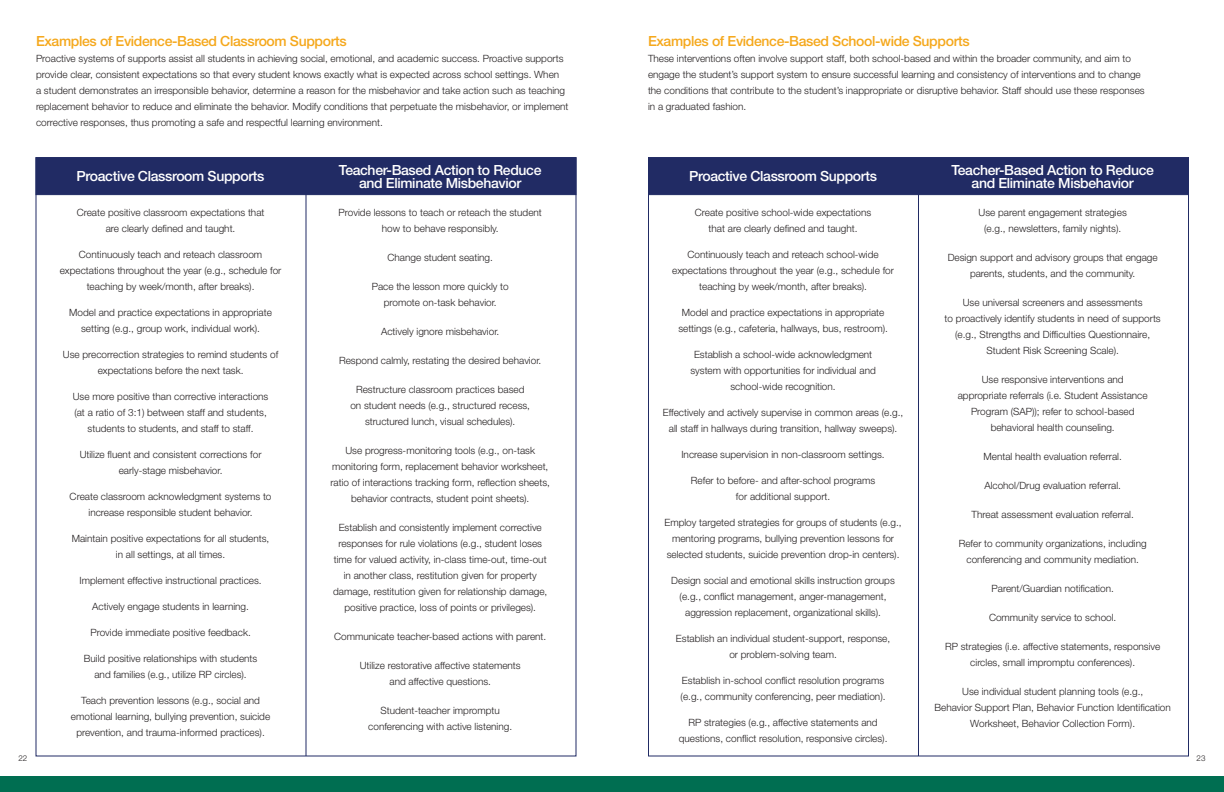
<style>
.page{position:relative;width:1224px;height:792px;background:#fff}
.page>*{position:absolute;margin:0;border:0;box-sizing:border-box;transform-origin:0 0}
.t1{font:500 14px/13px "Helvetica Neue LT Std";letter-spacing:-.025em;color:#fff;text-align:center}
.t2{font:500 14px "Helvetica Neue LT Std";letter-spacing:-.025em;color:#f5a81c}
.t3{font:300 10px/16px "Helvetica Neue LT Std";color:#231f20;text-align:center}
.t4{font:300 8px "Helvetica Neue LT Std";color:#231f20}
</style>
<div class="page">
<div style="left:0;top:776px;width:1224px;height:16px;background:#006e51"></div>
<div style="left:36px;top:157px;width:540px;height:38px;background:#212b64"></div>
<hr style="left:306px;top:175px;width:1px;height:581px;background:#212b64">
<div style="left:648px;top:157px;width:541px;height:38px;background:#212b64"></div>
<hr style="left:918px;top:175px;width:1px;height:581px;background:#212b64">
<h1 class="t2" style="left:36px;top:33px;width:312px">Examples of Evidence-Based Classroom Supports</h1>
<p class="t3" style="left:36px;top:50px;width:534px;text-align:left">Proactive systems of supports assist all students in achieving social, emotional, and academic success. Proactive supports provide clear, consistent expectations so that every student knows exactly what is expected across school settings. When<br>a student demonstrates an irresponsible behavior, determine a reason for the misbehavior and take action such as teaching replacement behavior to reduce and eliminate the behavior. Modify conditions that perpetuate the misbehavior, or implement corrective responses, thus promoting a safe and respectful learning environment.</p>
<h1 class="t1" style="left:77px;top:169px;width:189px">Proactive Classroom Supports</h1>
<h1 class="t1" style="left:339px;top:164px;width:204px">Teacher-Based Action to Reduce and Eliminate Misbehavior</h1>
<p class="t3" style="left:77px;top:204px;width:189px">Create positive classroom expectations that are clearly defined and taught.</p>
<p class="t3" style="left:60px;top:246px;width:223px">Continuously teach and reteach classroom expectations throughout the year (e.g., schedule for teaching by week/month, after breaks).</p>
<p class="t3" style="left:69px;top:304px;width:204px">Model and practice expectations in appropriate setting (e.g., group work, individual work).</p>
<p class="t3" style="left:63px;top:346px;width:217px">Use precorrection strategies to remind students of expectations before the next task.</p>
<p class="t3" style="left:73px;top:388px;width:197px">Use more positive than corrective interactions (at a ratio of 3:1) between staff and students, students to students, and staff to staff.</p>
<p class="t3" style="left:80px;top:446px;width:183px">Utilize fluent and consistent corrections for early-stage misbehavior.</p>
<p class="t3" style="left:70px;top:488px;width:203px">Create classroom acknowledgment systems to increase responsible student behavior.</p>
<p class="t3" style="left:72px;top:530px;width:199px">Maintain positive expectations for all students, in all settings, at all times.</p>
<p class="t3" style="left:79px;top:572px;width:184px">Implement effective instructional practices.</p>
<p class="t3" style="left:92px;top:598px;width:158px">Actively engage students in learning.</p>
<p class="t3" style="left:90px;top:624px;width:162px">Provide immediate positive feedback.</p>
<p class="t3" style="left:84px;top:650px;width:175px">Build positive relationships with students and families (e.g., utilize RP circles).</p>
<p class="t3" style="left:71px;top:692px;width:201px">Teach prevention lessons (e.g., social and emotional learning, bullying prevention, suicide prevention, and trauma-informed practices).</p>
<p class="t3" style="left:339px;top:204px;width:205px">Provide lessons to teach or reteach the student how to behave responsibly.</p>
<p class="t3" style="left:388px;top:249px;width:107px">Change student seating.</p>
<p class="t3" style="left:372px;top:278px;width:139px">Pace the lesson more quickly to promote on-task behavior.</p>
<p class="t3" style="left:381px;top:323px;width:120px">Actively ignore misbehavior.</p>
<p class="t3" style="left:339px;top:352px;width:204px">Respond calmly, restating the desired behavior.</p>
<p class="t3" style="left:350px;top:381px;width:181px">Restructure classroom practices based on student needs (e.g., structured recess, structured lunch, visual schedules).</p>
<p class="t3" style="left:331px;top:442px;width:221px">Use progress-monitoring tools (e.g., on-task monitoring form, replacement behavior worksheet, ratio of interactions tracking form, reflection sheets, behavior contracts, student point sheets).</p>
<p class="t3" style="left:333px;top:519px;width:216px">Establish and consistently implement corrective responses for rule violations (e.g., student loses time for valued activity, in-class time-out, time-out in another class, restitution given for property damage, restitution given for relationship damage, positive practice, loss of points or privileges).</p>
<p class="t3" style="left:334px;top:628px;width:214px">Communicate teacher-based actions with parent.</p>
<p class="t3" style="left:360px;top:657px;width:162px">Utilize restorative affective statements and affective questions.</p>
<p class="t3" style="left:368px;top:702px;width:145px">Student-teacher impromptu conferencing with active listening.</p>
<h1 class="t2" style="left:648px;top:33px;width:323px">Examples of Evidence-Based School-wide Supports</h1>
<p class="t3" style="left:648px;top:50px;width:498px;text-align:left">These interventions often involve support staff, both school-based and within the broader community, and aim to engage the student’s support system to ensure successful learning and consistency of interventions and to change the conditions that contribute to the student’s inappropriate or disruptive behavior. Staff should use these responses in a graduated fashion.</p>
<h1 class="t1" style="left:689px;top:169px;width:189px">Proactive Classroom Supports</h1>
<h1 class="t1" style="left:951px;top:164px;width:204px">Teacher-Based Action to Reduce and Eliminate Misbehavior</h1>
<p class="t3" style="left:695px;top:204px;width:178px">Create positive school-wide expectations that are clearly defined and taught.</p>
<p class="t3" style="left:672px;top:246px;width:223px">Continuously teach and reteach school-wide expectations throughout the year (e.g., schedule for teaching by week/month, after breaks).</p>
<p class="t3" style="left:678px;top:304px;width:211px">Model and practice expectations in appropriate settings (e.g., cafeteria, hallways, bus, restroom).</p>
<p class="t3" style="left:690px;top:346px;width:187px">Establish a school-wide acknowledgment system with opportunities for individual and school-wide recognition.</p>
<p class="t3" style="left:663px;top:404px;width:242px">Effectively and actively supervise in common areas (e.g., all staff in hallways during transition, hallway sweeps).</p>
<p class="t3" style="left:681px;top:446px;width:205px">Increase supervision in non-classroom settings.</p>
<p class="t3" style="left:691px;top:472px;width:186px">Refer to before- and after-school programs for additional support.</p>
<p class="t3" style="left:664px;top:514px;width:239px">Employ targeted strategies for groups of students (e.g., mentoring programs, bullying prevention lessons for selected students, suicide prevention drop-in centers).</p>
<p class="t3" style="left:671px;top:572px;width:225px">Design social and emotional skills instruction groups (e.g., conflict management, anger-management, aggression replacement, organizational skills).</p>
<p class="t3" style="left:676px;top:630px;width:216px">Establish an individual student-support, response, or problem-solving team.</p>
<p class="t3" style="left:681px;top:672px;width:206px;text-align:left">Establish in-school conflict resolution programs (e.g., community conferencing, peer mediation).</p>
<p class="t3" style="left:679px;top:714px;width:210px">RP strategies (e.g., affective statements and questions, conflict resolution, responsive circles).</p>
<p class="t3" style="left:979px;top:204px;width:150px">Use parent engagement strategies (e.g., newsletters, family nights).</p>
<p class="t3" style="left:948px;top:249px;width:212px">Design support and advisory groups that engage parents, students, and the community.</p>
<p class="t3" style="left:945px;top:294px;width:218px">Use universal screeners and assessments<br>to proactively identify students in need of supports (e.g., Strengths and Difficulties Questionnaire, Student Risk Screening Scale).</p>
<p class="t3" style="left:958px;top:371px;width:191px">Use responsive interventions and appropriate referrals (i.e. Student Assistance Program (SAP)); refer to school-based behavioral health counseling.</p>
<p class="t3" style="left:984px;top:448px;width:140px">Mental health evaluation referral.</p>
<p class="t3" style="left:984px;top:477px;width:138px">Alcohol/Drug evaluation referral.</p>
<p class="t3" style="left:972px;top:506px;width:164px">Threat assessment evaluation referral.</p>
<p class="t3" style="left:959px;top:535px;width:190px">Refer to community organizations, including conferencing and community mediation.</p>
<p class="t3" style="left:992px;top:580px;width:124px">Parent/Guardian notification.</p>
<p class="t3" style="left:989px;top:609px;width:129px">Community service to school.</p>
<p class="t3" style="left:945px;top:638px;width:217px">RP strategies (i.e. affective statements, responsive circles, small impromptu conferences).</p>
<p class="t3" style="left:935px;top:683px;width:238px">Use individual student planning tools (e.g.,<br>Behavior Support Plan, Behavior Function Identification<br>Worksheet, Behavior Collection Form).</p>
<p class="t4" style="left:18px;top:753px;width:10px">22</p>
<p class="t4" style="left:1197px;top:753px;width:10px">23</p>
</div>
